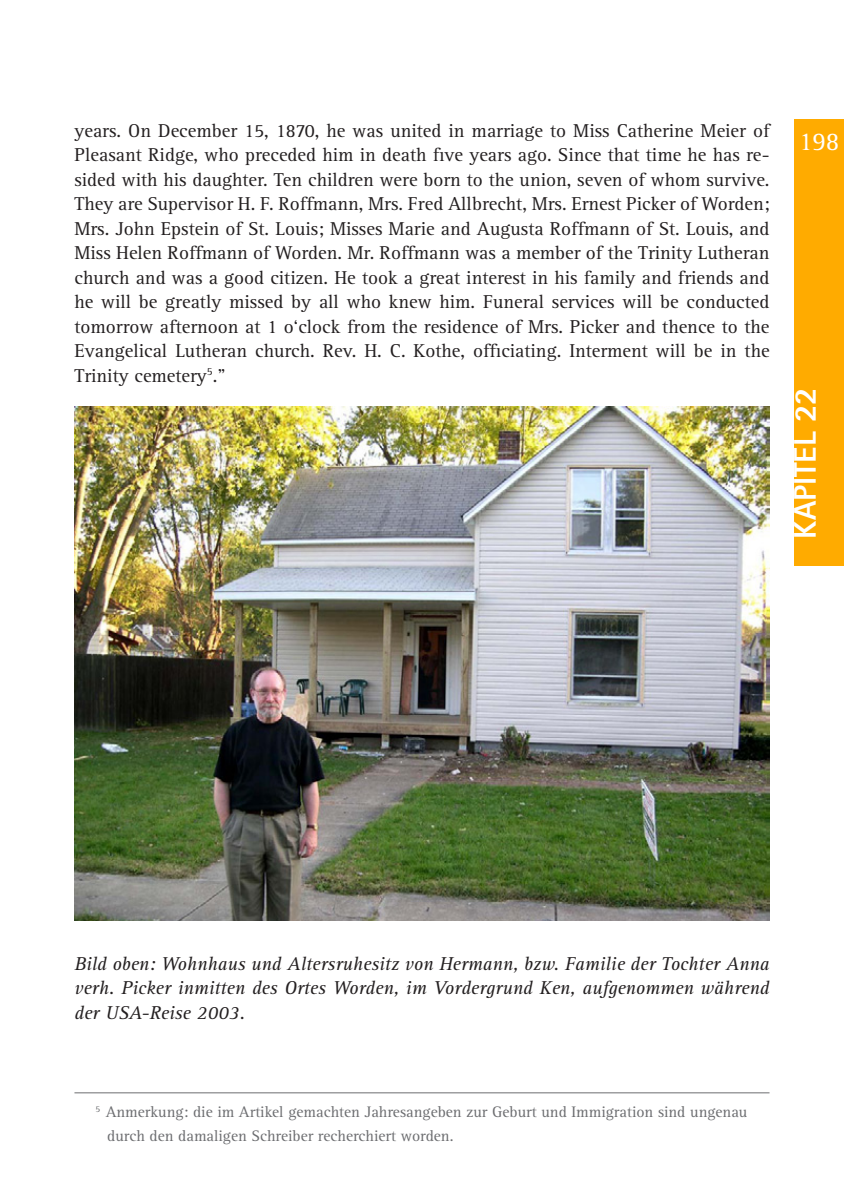
<style>
.page{position:relative;width:844px;height:1191px;background:#fff}
.page>*{position:absolute;margin:0;border:0;box-sizing:border-box;transform-origin:0 0}
.Kapitel{font:800 31.5px "Rotis Sans Serif Std";color:#fff}
.t1{font:26.25px "Rotis Serif Std";color:#fff}
.Fließtext{font:19.25px/24.5px "Rotis Serif Std";color:#231f20;text-align:justify}
.Fließtext-2{font:italic 19.25px/24.5px "Rotis Serif Std";color:#231f20;text-align:justify}
.Fußnote{font:15.75px/24.5px "Rotis Serif Std";color:#6c6d70}
</style>
<div class="page">
<div style="left:794px;top:119px;width:49px;height:446px;background:#ffab00"></div>
<img style="left:74px;top:406px;width:695px;height:515px">
<hr style="left:74px;top:1092px;width:695px;height:1px;background:#6c6d70">
<p class="Fließtext" style="left:74px;top:118px;width:696px">years. On December 15, 1870, he was united in marriage to Miss Catherine Meier of Pleasant Ridge, who preceded him in death five years ago. Since that time he has re&shy;sided with his daughter. Ten children were born to the union, seven of whom survive.<br>They are Supervisor H. F. Roffmann, Mrs. Fred Allbrecht, Mrs. Ernest Picker of Worden; Mrs. John Epstein of St. Louis; Misses Marie and Augusta Roffmann of St. Louis, and Miss Helen Roffmann of Worden. Mr. Roffmann was a member of the Trinity Lutheran church and was a good citizen. He took a great interest in his family and friends and he will be greatly missed by all who knew him. Funeral services will be conducted tomorrow afternoon at 1 o‘clock from the residence of Mrs. Picker and thence to the Evangelical Lutheran church. Rev. H. C. Kothe, officiating. Interment will be in the Trinity cemetery<sup>5</sup>.”</p>
<h2 class="t1" style="left:798px;top:126px;width:42px">198</h2>
<p class="Kapitel" style="left:785px;top:538px;width:153px;rotate:-90deg">KAPITEL 22</p>
<p class="Fließtext-2" style="left:74px;top:952px;width:696px">Bild oben: Wohnhaus und Altersruhesitz von Hermann, bzw. Familie der Tochter Anna verh. Picker inmitten des Ortes Worden, im Vordergrund Ken, aufgenommen während der USA-Reise 2003.</p>
<p class="Fußnote" style="left:107px;top:1099px;width:641px;text-indent:-12px"><sup>5</sup> Anmerkung: die im Artikel gemachten Jahresangeben zur Geburt und Immigration sind ungenau durch den damaligen Schreiber recherchiert worden.</p>
</div>
